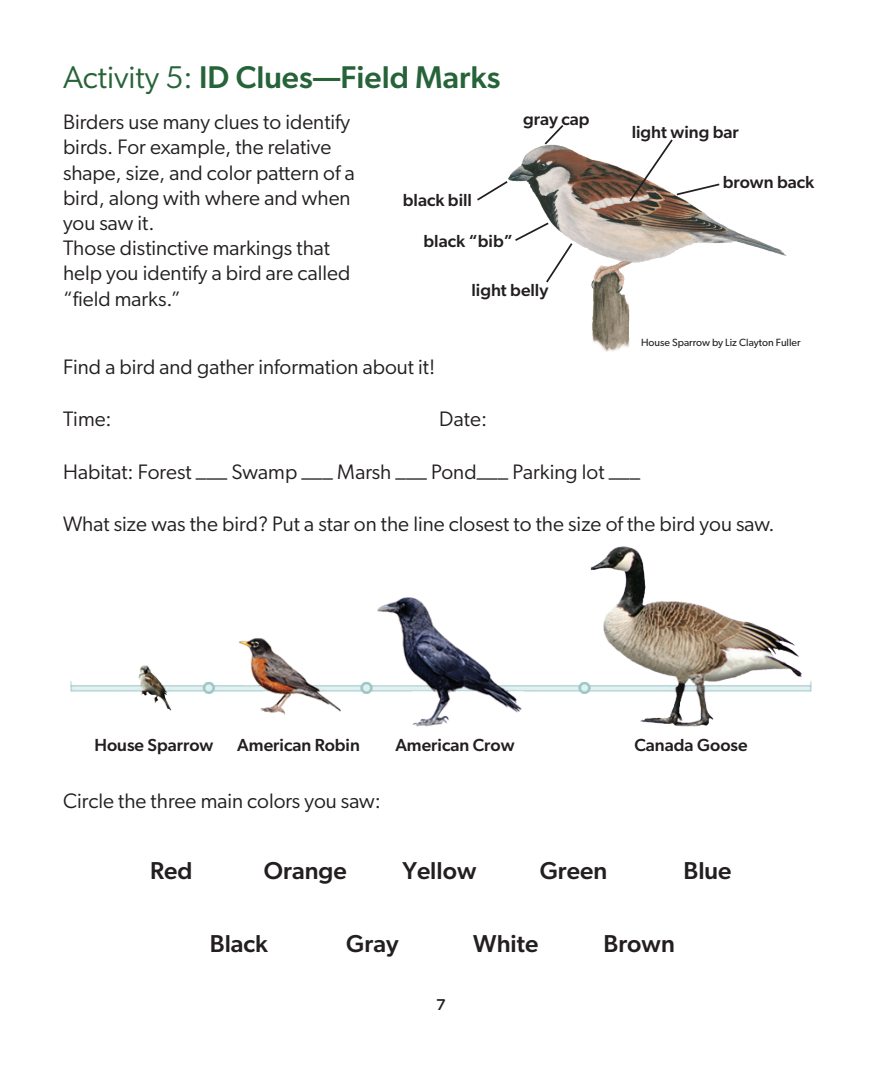
<style>
.page{position:relative;width:882px;height:1071px;background:#fff}
.page>*{position:absolute;margin:0;border:0;box-sizing:border-box;transform-origin:0 0}
.t1{font:500 31.5px "Gibson";color:#276339}
.t2{font:500 24.5px "Gibson";color:#231f20}
.t3{font:21px/25.2px "Gibson";color:#231f20}
.t4{font:500 17.5px "Gibson";color:#231f20}
.t5{font:500 15.75px "Gibson";color:#231f20}
.t6{font:10.5px "Gibson";color:#231f20}
.s1{font-weight:400}
</style>
<div class="page">
<img style="left:70px;top:546px;width:742px;height:181px">
<img style="left:508px;top:145px;width:279px;height:207px">
<svg style="left:543px;top:125px;width:22px;height:21px"></svg>
<svg style="left:628px;top:139px;width:93px;height:65px"></svg>
<svg style="left:477px;top:179px;width:33px;height:23px"></svg>
<svg style="left:513px;top:221px;width:61px;height:63px"></svg>
<h1 class="t1" style="left:63px;top:58px;width:439px"><span class="s1">Activity 5:</span> ID Clues—Field Marks</h1>
<p class="t3" style="left:63px;top:109px;width:293px">Birders use many clues to identify birds. For example, the relative shape, size, and color pattern of a bird, along with where and when you saw it.<br>Those distinctive markings that help you identify a bird are called “field marks.”</p>
<p class="t4" style="left:523px;top:108px;width:68px">gray cap</p>
<p class="t4" style="left:403px;top:190px;width:71px">black bill</p>
<p class="t4" style="left:423px;top:230px;width:91px">black “bib”</p>
<p class="t4" style="left:471px;top:279px;width:78px">light belly</p>
<p class="t4" style="left:632px;top:122px;width:109px">light wing bar</p>
<p class="t4" style="left:723px;top:172px;width:93px">brown back</p>
<p class="t6" style="left:641px;top:337px;width:161px">House Sparrow by Liz Clayton Fuller</p>
<p class="t3" style="left:63px;top:354px;width:374px">Find a bird and gather information about it!</p>
<p class="t3" style="left:63px;top:406px;width:50px">Time:</p>
<p class="t3" style="left:439px;top:406px;width:49px">Date:</p>
<p class="t3" style="left:63px;top:459px;width:579px">Habitat: Forest ___ Swamp ___ Marsh ___ Pond___ Parking lot ___</p>
<p class="t3" style="left:63px;top:511px;width:713px">What size was the bird? Put a star on the line closest to the size of the bird you saw.</p>
<p class="t4" style="left:94px;top:735px;width:121px">House Sparrow</p>
<p class="t4" style="left:237px;top:735px;width:124px">American Robin</p>
<p class="t4" style="left:395px;top:735px;width:121px">American Crow</p>
<p class="t4" style="left:634px;top:735px;width:115px">Canada Goose</p>
<p class="t3" style="left:63px;top:788px;width:320px">Circle the three main colors you saw:</p>
<p class="t2" style="left:150px;top:856px;width:44px">Red</p>
<p class="t2" style="left:264px;top:856px;width:84px">Orange</p>
<p class="t2" style="left:402px;top:856px;width:76px">Yellow</p>
<p class="t2" style="left:540px;top:856px;width:69px">Green</p>
<p class="t2" style="left:684px;top:856px;width:50px">Blue</p>
<p class="t2" style="left:210px;top:929px;width:60px">Black</p>
<p class="t2" style="left:346px;top:929px;width:54px">Gray</p>
<p class="t2" style="left:473px;top:929px;width:67px">White</p>
<p class="t2" style="left:604px;top:929px;width:73px">Brown</p>
<p class="t5" style="left:436px;top:995px;width:11px">7</p>
</div>
